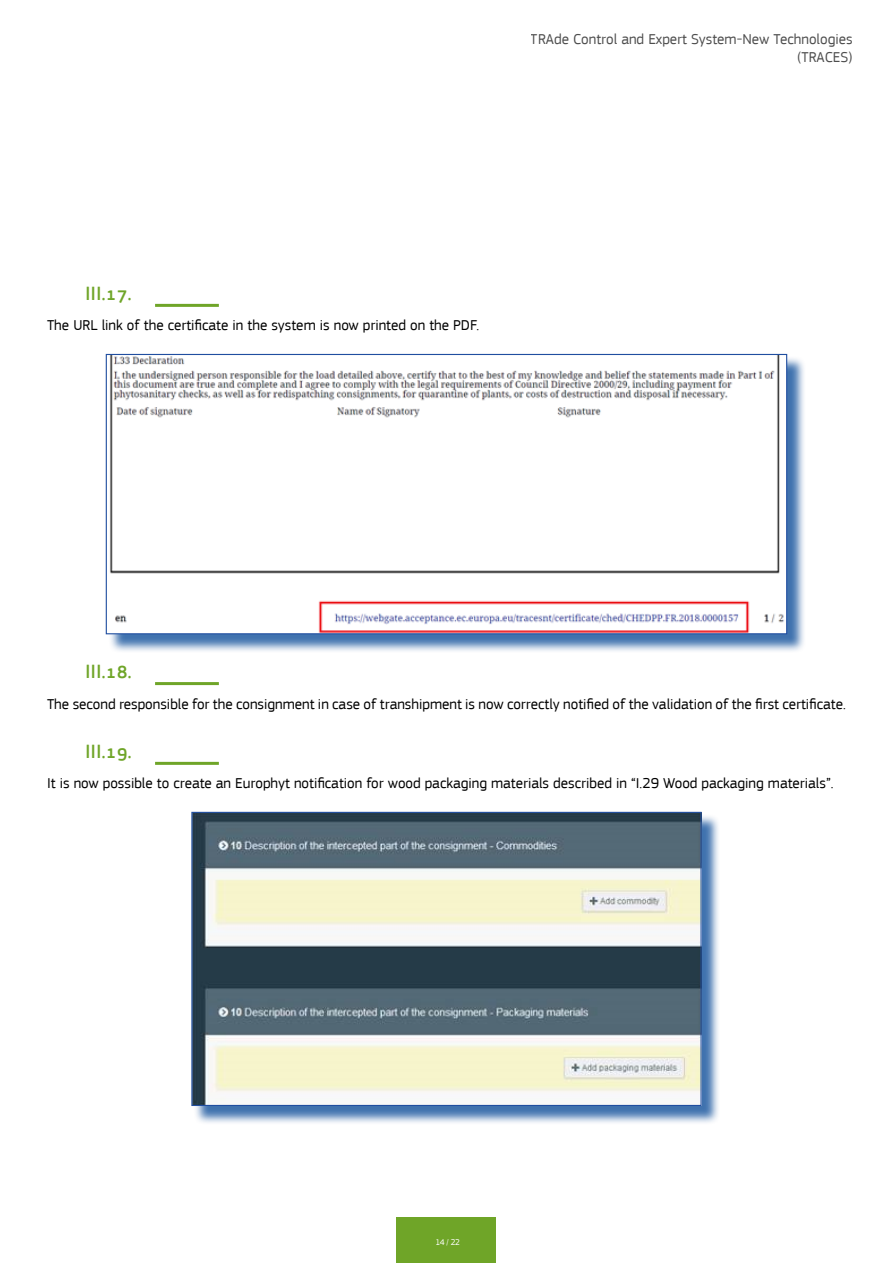
<style>
.page{position:relative;width:893px;height:1263px;background:#fff}
.page>*{position:absolute;margin:0;border:0;box-sizing:border-box;transform-origin:0 0}
.t1{font:500 19.8px "EC Square Sans Pro";letter-spacing:.03em;color:#6fa528;scale:.91 1}
.t2{font:15px/18px "EC Square Sans Pro";color:#000;text-align:right}
.t3{font:8.7px "EC Square Sans Pro";color:#fff}
</style>
<div class="page">
<div style="left:397px;top:1217px;width:99px;height:46px;background:#6fa528"></div>
<hr style="left:155px;top:304px;width:64px;height:3px;background:#6fa528">
<hr style="left:155px;top:682px;width:64px;height:3px;background:#6fa528">
<hr style="left:155px;top:762px;width:64px;height:3px;background:#6fa528">
<div style="left:108px;top:356px;width:698px;height:297px;background:#004494;opacity:.75"></div>
<img style="left:108px;top:356px;width:677px;height:276px">
<div style="left:106px;top:354px;width:681px;height:280px;border:1px solid #204ea0"></div>
<div style="left:193px;top:814px;width:527px;height:311px;background:#004494;opacity:.75"></div>
<img style="left:193px;top:814px;width:507px;height:290px">
<div style="left:191px;top:812px;width:511px;height:294px;border:1px solid #204ea0"></div>
<p class="t2" style="left:531px;top:30px;width:323px">TRAde Control and Expert System-New Technologies (TRACES)</p>
<h1 class="t1" style="left:85px;top:282px;width:52px">III.17.</h1>
<p class="t2" style="left:47px;top:316px;width:434px">The URL link of the certificate in the system is now printed on the PDF.</p>
<h1 class="t1" style="left:85px;top:660px;width:52px">III.18.</h1>
<p class="t2" style="left:47px;top:695px;width:800px">The second responsible for the consignment in case of transhipment is now correctly notified of the validation of the first certificate.</p>
<h1 class="t1" style="left:85px;top:739px;width:52px">III.19.</h1>
<p class="t2" style="left:47px;top:774px;width:788px">It is now possible to create an Europhyt notification for wood packaging materials described in “I.29 Wood packaging materials”.</p>
<p class="t3" style="left:435px;top:1237px;width:26px">14 / 22</p>
</div>
